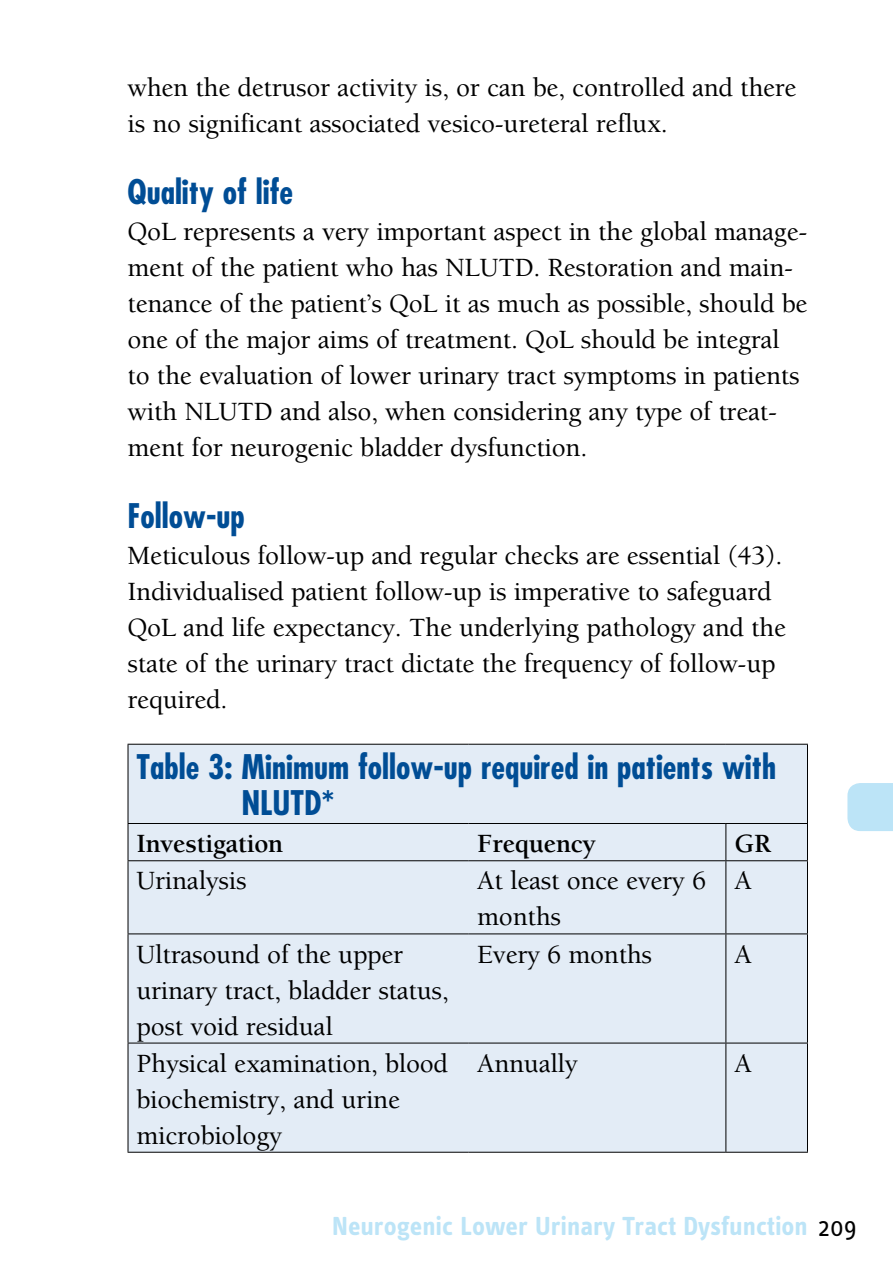
<style>
.page{position:relative;width:893px;height:1276px;background:#fff}
.page>*{position:absolute;margin:0;border:0;box-sizing:border-box;transform-origin:0 0}
.t1{font:700 condensed 33px/36px "Futura";color:#004d95}
.t2{font:500 27px/36px "Berkeley";letter-spacing:-.01em;color:#000}
.t3{font:700 27px "Info Text";color:#bce4f7}
.t4{font:700 27px "Berkeley";letter-spacing:-.01em;color:#000}
.s1{font-weight:400;color:#000}
</style>
<div class="page">
<div style="left:847px;top:783px;width:46px;height:48px;background:#bce4f7"></div>
<div style="left:129px;top:744px;width:678px;height:407px;background:#e3ecf6"></div>
<hr style="left:128px;top:743px;width:341px;height:1px;background:#000">
<hr style="left:127px;top:744px;width:2px;height:79px;background:#000">
<hr style="left:469px;top:743px;width:257px;height:1px;background:#000">
<hr style="left:726px;top:743px;width:82px;height:1px;background:#000">
<hr style="left:807px;top:744px;width:1px;height:79px;background:#000">
<hr style="left:725px;top:824px;width:1px;height:36px;background:#000">
<hr style="left:127px;top:861px;width:2px;height:72px;background:#000">
<hr style="left:725px;top:861px;width:1px;height:72px;background:#000">
<hr style="left:807px;top:861px;width:1px;height:72px;background:#000">
<hr style="left:128px;top:933px;width:341px;height:1px;background:#000">
<hr style="left:127px;top:934px;width:2px;height:108px;background:#000">
<hr style="left:469px;top:933px;width:257px;height:1px;background:#000">
<hr style="left:726px;top:933px;width:82px;height:1px;background:#000">
<hr style="left:725px;top:934px;width:1px;height:108px;background:#000">
<hr style="left:807px;top:934px;width:1px;height:108px;background:#000">
<hr style="left:128px;top:1042px;width:341px;height:1px;background:#000">
<hr style="left:127px;top:1043px;width:2px;height:108px;background:#000">
<hr style="left:469px;top:1042px;width:257px;height:1px;background:#000">
<hr style="left:726px;top:1042px;width:82px;height:1px;background:#000">
<hr style="left:725px;top:1043px;width:1px;height:108px;background:#000">
<hr style="left:807px;top:1043px;width:1px;height:108px;background:#000">
<hr style="left:128px;top:1151px;width:341px;height:1px;background:#000">
<hr style="left:469px;top:1151px;width:257px;height:1px;background:#000">
<hr style="left:726px;top:1151px;width:82px;height:1px;background:#000">
<hr style="left:128px;top:823px;width:341px;height:1px;background:#000">
<hr style="left:127px;top:824px;width:2px;height:36px;background:#000">
<hr style="left:469px;top:823px;width:257px;height:1px;background:#000">
<hr style="left:726px;top:823px;width:82px;height:1px;background:#000">
<hr style="left:807px;top:824px;width:1px;height:36px;background:#000">
<hr style="left:128px;top:860px;width:341px;height:1px;background:#000">
<hr style="left:469px;top:860px;width:257px;height:1px;background:#000">
<hr style="left:726px;top:860px;width:82px;height:1px;background:#000">
<p class="t2" style="left:128px;top:70px;width:670px">when the detrusor activity is, or can be, controlled and there is no significant associated vesico-ureteral reflux.</p>
<p class="t1" style="left:128px;top:173px;width:167px">Quality of life</p>
<p class="t2" style="left:128px;top:214px;width:681px">QoL represents a very important aspect in the global manage&shy;ment of the patient who has NLUTD. Restoration and main&shy;tenance of the patient’s QoL it as much as possible, should be one of the major aims of treatment. QoL should be integral to the evaluation of lower urinary tract symptoms in patients with NLUTD and also, when considering any type of treat&shy;ment for neurogenic bladder dysfunction.</p>
<p class="t1" style="left:128px;top:497px;width:119px">Follow-up</p>
<p class="t2" style="left:128px;top:538px;width:660px">Meticulous follow-up and regular checks are essential (43).<br>Individualised patient follow-up is imperative to safeguard QoL and life expectancy. The underlying pathology and the state of the urinary tract dictate the frequency of follow-up required.</p>
<p class="t1" style="left:241px;top:748px;width:536px;text-indent:-105px">Table 3: Minimum follow-up required in patients with<br>NLUTD*</p>
<p class="t4" style="left:137px;top:829px;width:148px">Investigation</p>
<p class="t4" style="left:477px;top:829px;width:120px">Frequency</p>
<p class="t4" style="left:734px;top:829px;width:38px">GR</p>
<p class="t2" style="left:137px;top:863px;width:112px">Urinalysis</p>
<p class="t2" style="left:477px;top:863px;width:230px">At least once every 6 months</p>
<p class="t2" style="left:734px;top:863px;width:19px">A</p>
<p class="t2" style="left:137px;top:936px;width:314px">Ultrasound of the upper urinary tract, bladder status, post void residual</p>
<p class="t2" style="left:477px;top:936px;width:176px">Every 6 months</p>
<p class="t2" style="left:734px;top:936px;width:19px">A</p>
<p class="t2" style="left:137px;top:1045px;width:313px">Physical examination, blood biochemistry, and urine microbiology</p>
<p class="t2" style="left:477px;top:1045px;width:102px">Annually</p>
<p class="t2" style="left:734px;top:1045px;width:19px">A</p>
<p class="t3" style="left:332px;top:1210px;width:526px">Neurogenic Lower Urinary Tract Dysfunction <span class="s1">209</span></p>
</div>
